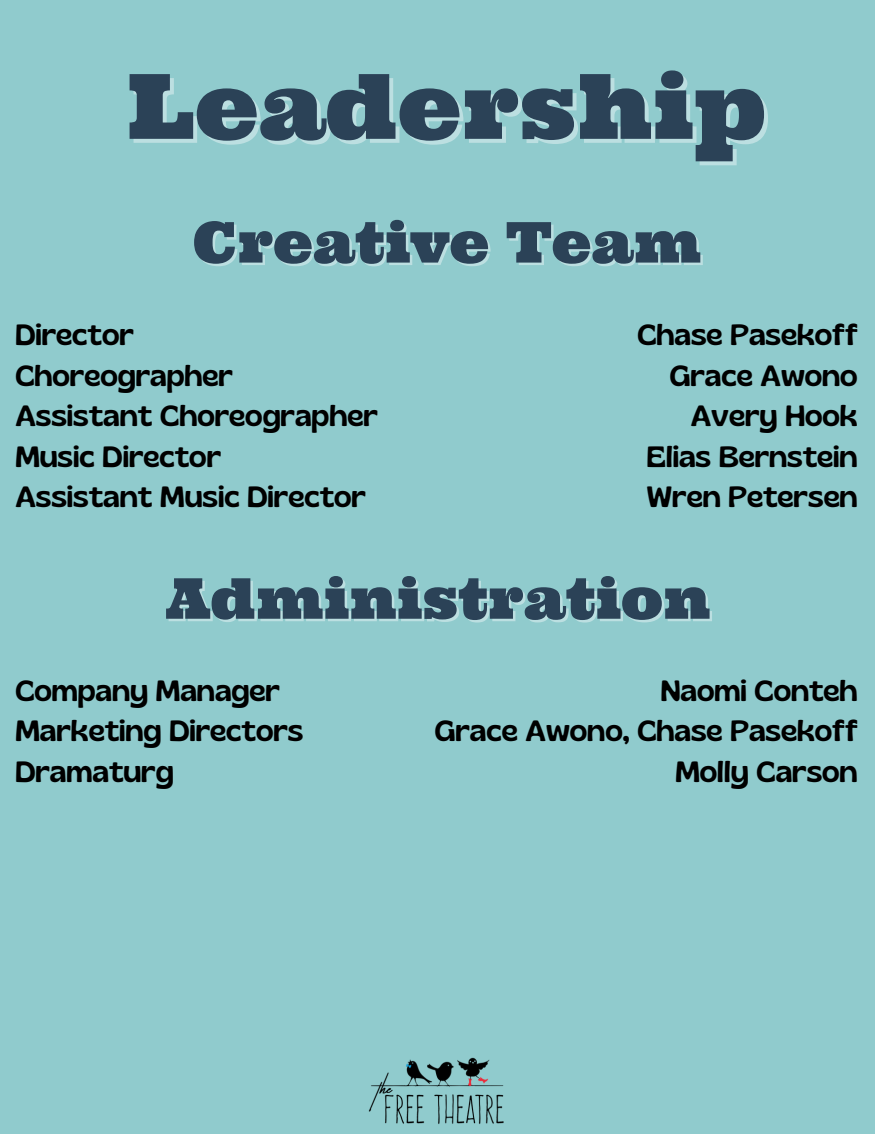
<style>
.page{position:relative;width:875px;height:1134px;background:#fff}
.page>*{position:absolute;margin:0;border:0;box-sizing:border-box;transform-origin:0 0}
.t1{font:90px "Ultra";color:#2b4257}
.t2{font:56.25px "Ultra";color:#2b4257}
.t3{font:29.25px "Gliker";color:#000}
</style>
<div class="page">
<div style="left:0;top:0;width:874px;height:1134px;background:#90cbcd"></div>
<img style="left:368px;top:1057px;width:136px;height:67px">
<h1 class="t1" style="left:128px;top:48px;width:639px">Leadership</h1>
<h2 class="t2" style="left:193px;top:206px;width:509px">Creative Team</h2>
<p class="t3" style="left:15px;top:317px;width:120px">Director</p>
<p class="t3" style="left:15px;top:357px;width:219px">Choreographer</p>
<p class="t3" style="left:15px;top:398px;width:364px">Assistant Choreographer</p>
<p class="t3" style="left:15px;top:438px;width:207px">Music Director</p>
<p class="t3" style="left:15px;top:479px;width:352px">Assistant Music Director</p>
<p class="t3" style="left:637px;top:317px;width:222px">Chase Pasekoff</p>
<p class="t3" style="left:669px;top:357px;width:189px">Grace Awono</p>
<p class="t3" style="left:690px;top:398px;width:168px">Avery Hook</p>
<p class="t3" style="left:646px;top:438px;width:212px">Elias Bernstein</p>
<p class="t3" style="left:646px;top:479px;width:212px">Wren Petersen</p>
<h2 class="t2" style="left:165px;top:562px;width:545px">Administration</h2>
<p class="t3" style="left:15px;top:672px;width:266px">Company Manager</p>
<p class="t3" style="left:15px;top:713px;width:289px">Marketing Directors</p>
<p class="t3" style="left:15px;top:753px;width:160px">Dramaturg</p>
<p class="t3" style="left:660px;top:672px;width:198px">Naomi Conteh</p>
<p class="t3" style="left:434px;top:713px;width:424px">Grace Awono, Chase Pasekoff</p>
<p class="t3" style="left:675px;top:753px;width:184px">Molly Carson</p>
</div>
